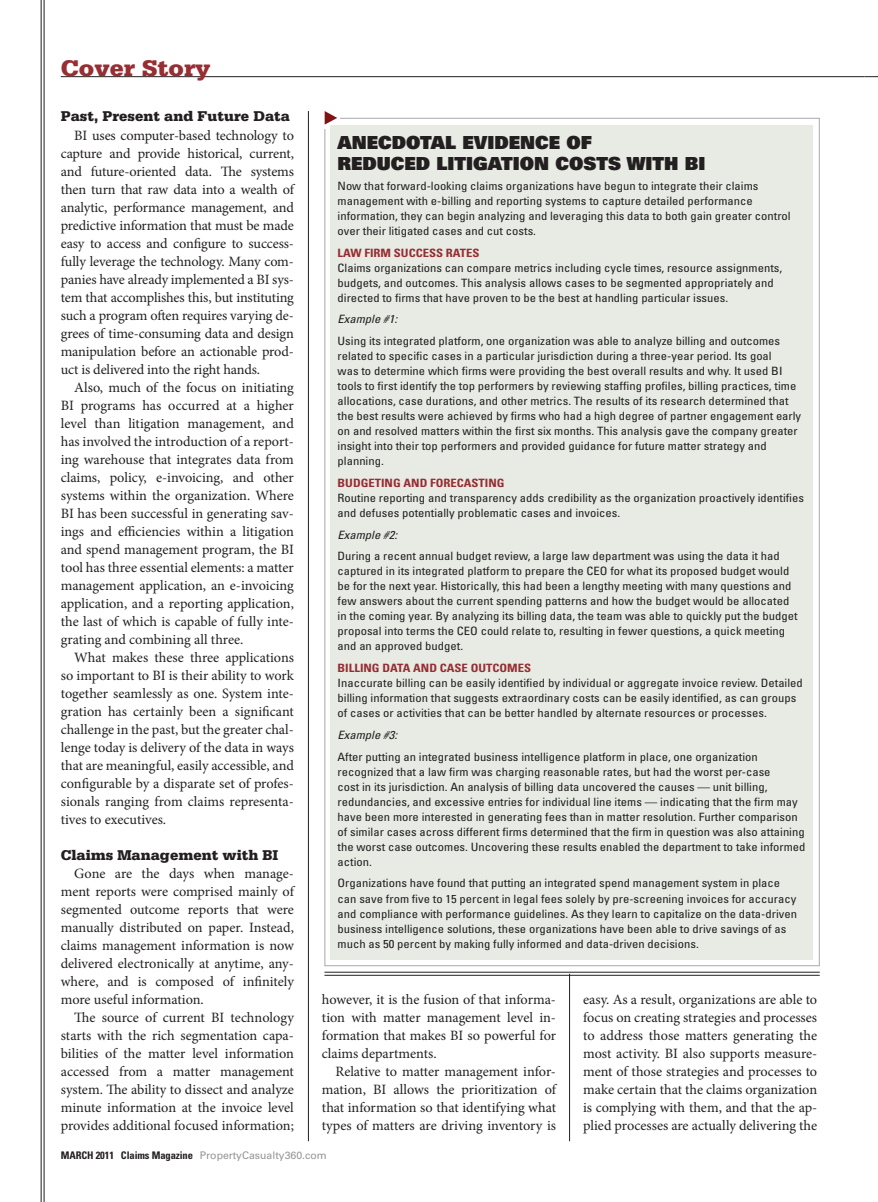
<style>
.page{position:relative;width:878px;height:1202px;background:#fff}
.page>*{position:absolute;margin:0;border:0;box-sizing:border-box;transform-origin:0 0}
.t1{font:900 24px "Serifa Std";color:#962e33;scale:1.05 1}
.t2{font:18px/21px "Univers LT Std X Black";color:#231f20}
.t3{font:900 15px "Serifa Std";color:#231f20}
.t4{font:14.25px/18px "Minion Pro";letter-spacing:-.005em;color:#231f20;text-align:justify}
.t5{font:condensed 11.55px/15px "Univers LT Std";color:#231f20;scale:1.1 1}
.t6{font:700 condensed 11.55px "Univers LT Std";color:#962e33;scale:1.1 1}
.t7{font:italic condensed 11.55px "Univers LT Std";color:#231f20;scale:1.1 1}
.t8{font:700 condensed 10.5px "Univers LT Std";letter-spacing:-.01em;color:#231f20}
.s1{font-weight:400;font-stretch:normal;color:#939598}
</style>
<div class="page">
<hr style="left:44px;top:0;width:1px;height:1202px;background:#231f20">
<hr style="left:41px;top:0;width:1px;height:1202px;background:#231f20">
<hr style="left:308px;top:111px;width:1px;height:1030px;background:#231f20">
<hr style="left:569px;top:973px;width:1px;height:168px;background:#231f20">
<hr style="left:61px;top:76px;width:803px;height:1px;background:#231f20">
<svg style="left:324px;top:111px;width:13px;height:14px"></svg>
<div style="left:330px;top:126px;width:482px;height:833px;background:#e7ebe4"></div>
<hr style="left:324px;top:972px;width:495px;height:1px;background:#231f20">
<hr style="left:324px;top:975px;width:495px;height:1px;background:#231f20">
<svg style="left:864px;top:76px;width:14px;height:1px"></svg>
<h1 class="t1" style="left:61px;top:54px;width:144px">Cover Story</h1>
<p class="t3" style="left:61px;top:107px;width:231px">Past, Present and Future Data</p>
<p class="t4" style="left:61px;top:126px;width:235px;text-indent:13px">BI uses computer-based technology to capture and provide historical, current, and future-oriented data. The systems then turn that raw data into a wealth of analytic, performance management, and predictive information that must be made easy to access and configure to success&shy;fully leverage the technology. Many com&shy;panies have already implemented a BI sys&shy;tem that accomplishes this, but instituting such a program often requires varying de&shy;grees of time-consuming data and design manipulation before an actionable prod&shy;uct is delivered into the right hands.</p>
<p class="t4" style="left:61px;top:378px;width:235px;text-indent:13px">Also, much of the focus on initiating BI programs has occurred at a higher level than litigation management, and has involved the introduction of a report&shy;ing warehouse that integrates data from claims, policy, e-invoicing, and other systems within the organization. Where BI has been successful in generating sav&shy;ings and efficiencies within a litigation and spend management program, the BI tool has three essential elements: a matter management application, an e-invoicing application, and a reporting application, the last of which is capable of fully inte&shy;grating and combining all three.</p>
<p class="t4" style="left:61px;top:648px;width:235px;text-indent:13px">What makes these three applications so important to BI is their ability to work together seamlessly as one. System inte&shy;gration has certainly been a significant challenge in the past, but the greater chal&shy;lenge today is delivery of the data in ways that are meaningful, easily accessible, and configurable by a disparate set of profes&shy;sionals ranging from claims representa&shy;tives to executives.</p>
<p class="t3" style="left:61px;top:846px;width:219px">Claims Management with BI</p>
<p class="t4" style="left:61px;top:864px;width:235px;text-indent:13px">Gone are the days when manage&shy;ment reports were comprised mainly of segmented outcome reports that were manually distributed on paper. Instead, claims management information is now delivered electronically at anytime, any&shy;where, and is composed of infinitely more useful information.</p>
<p class="t4" style="left:61px;top:1008px;width:235px;text-indent:13px">The source of current BI technology starts with the rich segmentation capa&shy;bilities of the matter level information accessed from a matter management system. The ability to dissect and analyze minute information at the invoice level provides additional focused information;</p>
<h2 class="t2" style="left:337px;top:132px;width:367px">ANECDOTAL EVIDENCE OF<br>REDUCED LITIGATION COSTS WITH BI</h2>
<p class="t5" style="left:337px;top:178px;width:413px">Now that forward-looking claims organizations have begun to integrate their claims management with e-billing and reporting systems to capture detailed performance information, they can begin analyzing and leveraging this data to both gain greater control over their litigated cases and cut costs.</p>
<p class="t6" style="left:337px;top:245px;width:129px">LAW FIRM SUCCESS RATES</p>
<p class="t5" style="left:337px;top:260px;width:406px">Claims organizations can compare metrics including cycle times, resource assignments, budgets, and outcomes. This analysis allows cases to be segmented appropriately and directed to firms that have proven to be the best at handling particular issues.</p>
<p class="t7" style="left:337px;top:312px;width:56px">Example #1:</p>
<p class="t5" style="left:337px;top:333px;width:423px">Using its integrated platform, one organization was able to analyze billing and outcomes related to specific cases in a particular jurisdiction during a three-year period. Its goal<br>was to determine which firms were providing the best overall results and why. It used BI tools to first identify the top performers by reviewing staffing profiles, billing practices, time allocations, case durations, and other metrics. The results of its research determined that the best results were achieved by firms who had a high degree of partner engagement early on and resolved matters within the first six months. This analysis gave the company greater insight into their top performers and provided guidance for future matter strategy and planning.</p>
<p class="t6" style="left:337px;top:476px;width:153px">BUDGETING AN D FORECASTING</p>
<p class="t5" style="left:337px;top:490px;width:425px">Routine reporting and transparency adds credibility as the organization proactively identifies and defuses potentially problematic cases and invoices.</p>
<p class="t7" style="left:337px;top:527px;width:56px">Example #2:</p>
<p class="t5" style="left:337px;top:548px;width:419px">During a recent annual budget review, a large law department was using the data it had captured in its integrated platform to prepare the CEO for what its proposed budget would be for the next year. Historically, this had been a lengthy meeting with many questions and few answers about the current spending patterns and how the budget would be allocated in the coming year. By analyzing its billing data, the team was able to quickly put the budget proposal into terms the CEO could relate to, resulting in fewer questions, a quick meeting and an approved budget.</p>
<p class="t6" style="left:337px;top:661px;width:176px">BILLIN G DATA AN D CASE OUTCOMES</p>
<p class="t5" style="left:337px;top:675px;width:424px">Inaccurate billing can be easily identified by individual or aggregate invoice review. Detailed billing information that suggests extraordinary costs can be easily identified, as can groups of cases or activities that can be better handled by alternate resources or processes.</p>
<p class="t7" style="left:337px;top:727px;width:56px">Example #3:</p>
<p class="t5" style="left:337px;top:749px;width:427px">After putting an integrated business intelligence platform in place, one organization recognized that a law firm was charging reasonable rates, but had the worst per-case<br>cost in its jurisdiction. An analysis of billing data uncovered the causes — unit billing, redundancies, and excessive entries for individual line items — indicating that the firm may have been more interested in generating fees than in matter resolution. Further comparison of similar cases across different firms determined that the firm in question was also attaining the worst case outcomes. Uncovering these results enabled the department to take informed action.</p>
<p class="t5" style="left:337px;top:875px;width:419px">Organizations have found that putting an integrated spend management system in place can save from five to 15 percent in legal fees solely by pre-screening invoices for accuracy and compliance with performance guidelines. As they learn to capitalize on the data-driven business intelligence solutions, these organizations have been able to drive savings of as much as 50 percent by making fully informed and data-driven decisions.</p>
<p class="t4" style="left:322px;top:990px;width:235px">however, it is the fusion of that informa&shy;tion with matter management level in&shy;formation that makes BI so powerful for claims departments.</p>
<p class="t4" style="left:322px;top:1062px;width:236px;text-indent:13px">Relative to matter management infor&shy;mation, BI allows the prioritization of that information so that identifying what types of matters are driving inventory is</p>
<p class="t4" style="left:583px;top:990px;width:236px">easy. As a result, organizations are able to focus on creating strategies and processes to address those matters generating the most activity. BI also supports measure&shy;ment of those strategies and processes to make certain that the claims organization is complying with them, and that the ap&shy;plied processes are actually delivering the</p>
<p class="t8" style="left:61px;top:1149px;width:267px">MARCH 2011 CLAIMS MAGAZINE <span class="s1">PropertyCasualty360.com</span></p>
</div>
